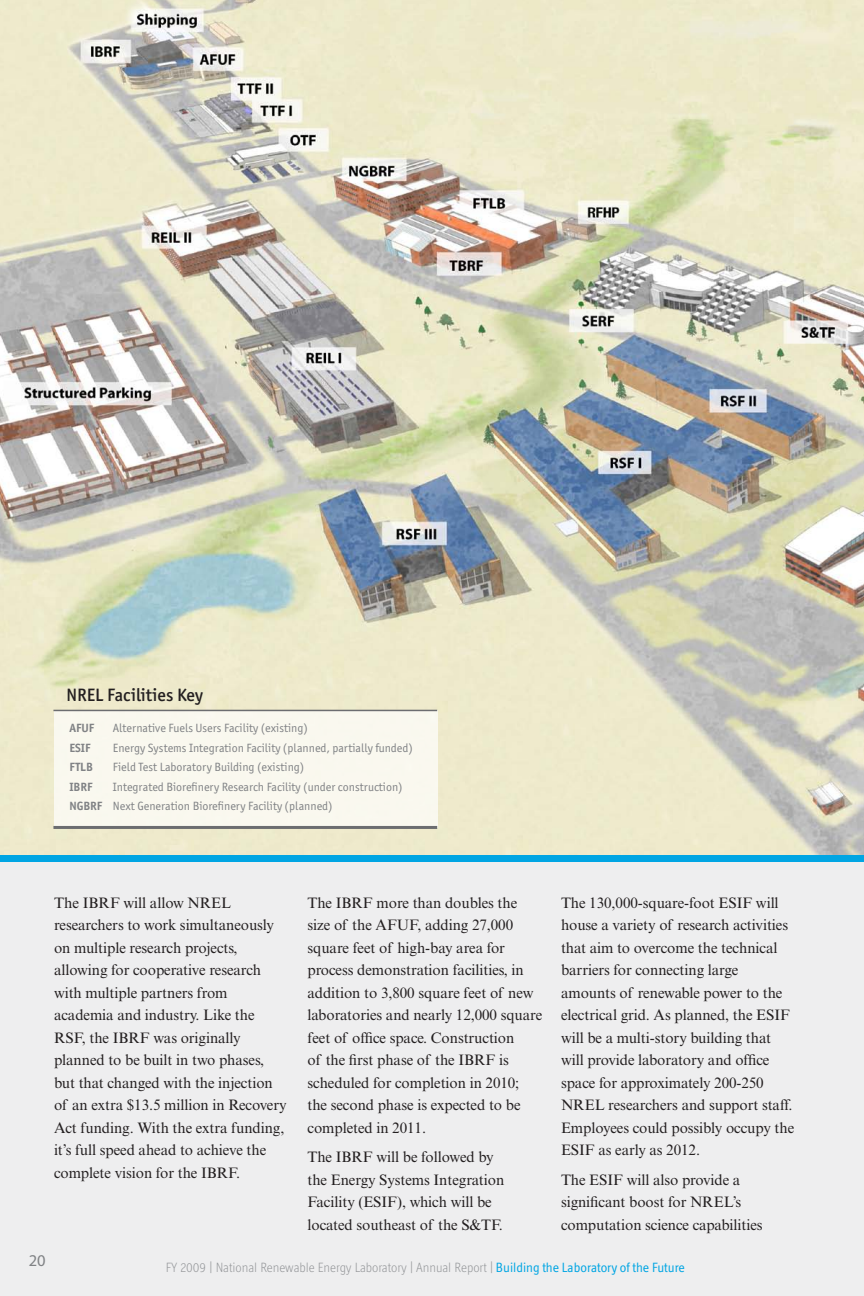
<style>
.page{position:relative;width:864px;height:1296px;background:#fff}
.page>*{position:absolute;margin:0;border:0;box-sizing:border-box;transform-origin:0 0}
.t1{font:500 18px "Officina Sans ITC Std";color:#231f20}
.t2{font:16.5px "Myriad Pro";color:#808285}
.t3{font:15.15px/22.5px "Times New Roman MT Std";letter-spacing:-.005em;color:#231f20}
.t4{font:300 13.5px "Officina Display ITC Std";color:#939598}
.t5{font:12px/19.5px "Officina Sans ITC Std";color:#808285}
.t6{font:700 12px "Officina Sans ITC Std";color:#808285}
.s1{font-weight:700}
.s2{font-weight:400;color:#00a5e3}
</style>
<div class="page">
<div style="left:0;top:815px;width:864px;height:481px;background:#eeeeef"></div>
<img style="left:0;top:0;width:864px;height:855px">
<div style="left:0;top:855px;width:864px;height:7px;background:#00a5e3"></div>
<div style="left:54px;top:710px;width:383px;height:118px;background:#faf8ef"></div>
<hr style="left:53px;top:826px;width:384px;height:3px;background:#6c6d70">
<hr style="left:53px;top:710px;width:384px;height:1px;background:#6c6d70">
<p class="t1" style="left:67px;top:684px;width:138px">NREL Facilities Key</p>
<p class="t6" style="left:69px;top:721px;width:26px">AFUF</p>
<p class="t5" style="left:113px;top:718px;width:197px">Alternative Fuels Users Facility (existing)</p>
<p class="t6" style="left:69px;top:740px;width:23px">ESIF</p>
<p class="t5" style="left:113px;top:738px;width:302px">Energy Systems Integration Facility (planned, partially funded)</p>
<p class="t6" style="left:69px;top:760px;width:25px">FTLB</p>
<p class="t5" style="left:113px;top:757px;width:193px">Field Test Laboratory Building (existing)</p>
<p class="t6" style="left:69px;top:779px;width:25px">IBRF</p>
<p class="t5" style="left:69px;top:777px;width:335px;text-indent:43px">Integrated Biorefinery Research Facility (under construction)<br><span class="s1">NGBRF</span> Next Generation Biorefinery Facility (planned)</p>
<p class="t3" style="left:54px;top:891px;width:234px">The IBRF will allow NREL researchers to work simultaneously on multiple research projects, allowing for cooperative research with multiple partners from academia and industry. Like the<br>RSF, the IBRF was originally planned to be built in two phases, but that changed with the injection of an extra $13.5 million in Recovery<br>Act funding. With the extra funding, it’s full speed ahead to achieve the complete vision for the IBRF.</p>
<p class="t3" style="left:308px;top:891px;width:236px">The IBRF more than doubles the size of the AFUF, adding 27,000 square feet of high-bay area for process demonstration facilities, in addition to 3,800 square feet of new laboratories and nearly 12,000 square feet of office space. Construction<br>of the first phase of the IBRF is scheduled for completion in 2010; the second phase is expected to be completed in 2011.</p>
<p class="t3" style="left:308px;top:1146px;width:198px">The IBRF will be followed by the Energy Systems Integration<br>Facility (ESIF), which will be located southeast of the S&amp;TF.</p>
<p class="t3" style="left:561px;top:891px;width:235px">The 130,000-square-foot ESIF will house a variety of research activities that aim to overcome the technical barriers for connecting large amounts of renewable power to the electrical grid. As planned, the ESIF will be a multi-story building that will provide laboratory and office space for approximately 200-250<br>NREL researchers and support staff.<br>Employees could possibly occupy the ESIF as early as 2012.</p>
<p class="t3" style="left:561px;top:1168px;width:203px">The ESIF will also provide a significant boost for NREL’s computation science capabilities</p>
<p class="t2" style="left:29px;top:1251px;width:18px">20</p>
<p class="t4" style="left:166px;top:1260px;width:521px">FY 2009 | National Renewable Energy Laboratory | Annual Report | <span class="s2">Building the Laboratory of the Future</span></p>
</div>
